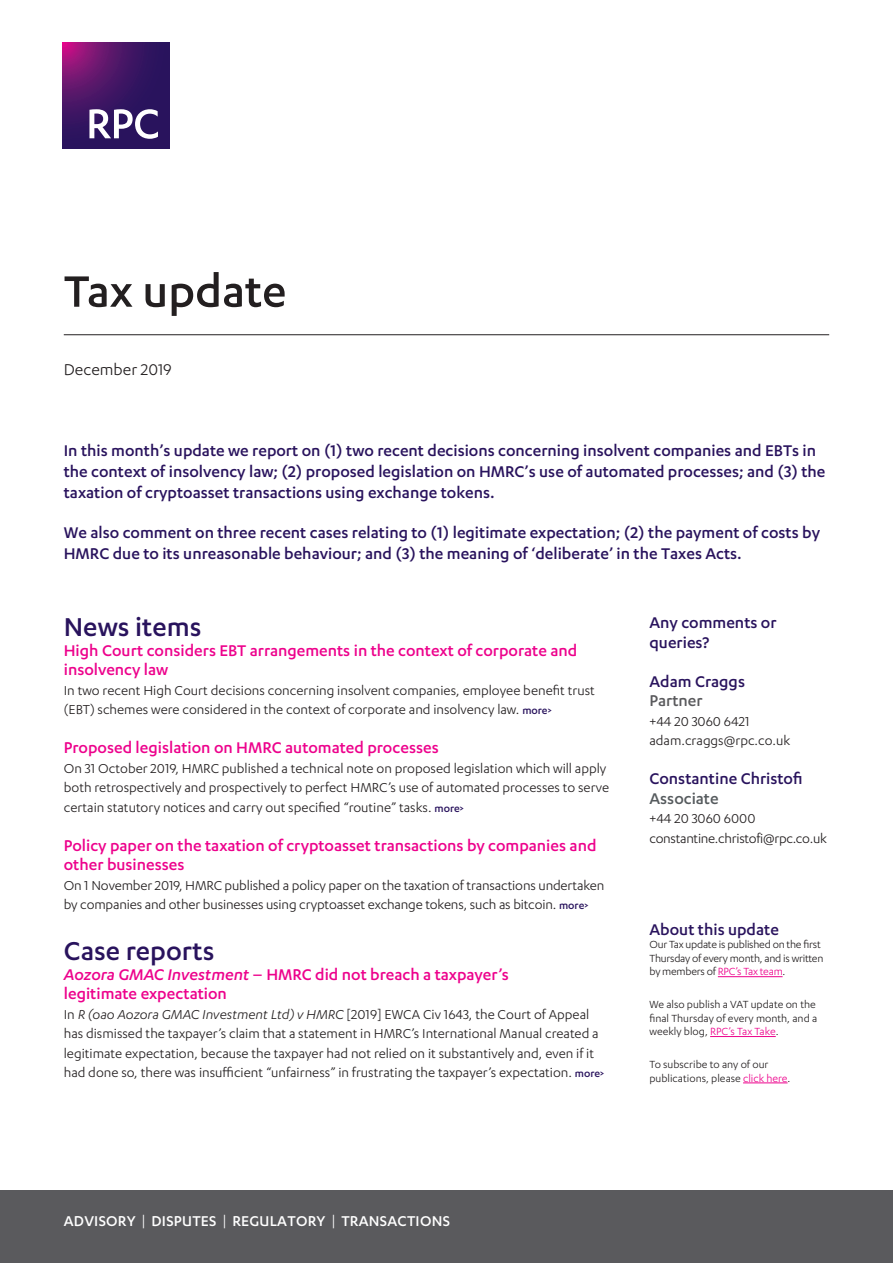
<style>
.page{position:relative;width:893px;height:1263px;background:#fff}
.page>*{position:absolute;margin:0;border:0;box-sizing:border-box;transform-origin:0 0}
.Main_cover_title__on{font:500 51px "Karbon";color:#231f20}
.Update_section_title{font:500 30px "Karbon";color:#29135d}
.Intro_text__12pt{font:500 18px/21px "Karbon";color:#29135d}
.Heading_2__pink{font:500 18px/19.5px "Karbon";color:#ed028c}
.Contacts_title{font:500 18px/19.5px "Karbon";color:#29135d}
.Contacts_Name{font:500 18px "Karbon";color:#29135d}
.Date_style{font:18px "Karbon";color:#231f20}
.NEW_Contacts_positio{font:500 18px "Karbon";color:#565b5e}
.Contacts_position{font:500 18px "Karbon";color:#5a5a5d}
.t1{font:500 16.5px "Karbon";letter-spacing:.015em;color:#fff}
.Body{font:15px/19.5px "Karbon";color:#231f20}
.Contacts_email_tel{font:15px "Karbon";color:#231f20}
.Contacts_email_tel-2{font:15px "Karbon";letter-spacing:-.02em;color:#231f20}
.Body-2{font:12px/13.5px "Karbon";letter-spacing:-.005em;color:#231f20}
.s1{font-weight:500;font-size:12px;color:#29135d}
.s2{font-style:italic}
.s3{color:#ed028c}
.s4{font-weight:400}
</style>
<div class="page">
<svg style="left:63px;top:43px;width:106px;height:106px;background:#461565"></svg>
<svg style="left:89px;top:109px;width:69px;height:30px"></svg>
<div style="left:0;top:1191px;width:893px;height:72px;background:#5a5a5d"></div>
<hr style="left:64px;top:334px;width:765px;height:1px;background:#231f20">
<hr style="left:718px;top:976px;width:65px;height:1px;background:#ed028c">
<hr style="left:710px;top:1036px;width:66px;height:1px;background:#ed028c">
<hr style="left:743px;top:1082px;width:45px;height:1px;background:#ed028c">
<p class="Main_cover_title__on" style="left:64px;top:263px;width:224px">Tax update</p>
<p class="Date_style" style="left:64px;top:360px;width:110px">December 2019</p>
<p class="Intro_text__12pt" style="left:64px;top:439px;width:763px">In this month’s update we report on (1) two recent decisions concerning insolvent companies and EBTs in the context of insolvency law; (2) proposed legislation on HMRC’s use of automated processes; and (3) the taxation of cryptoasset transactions using exchange tokens.</p>
<p class="Intro_text__12pt" style="left:64px;top:521px;width:758px">We also comment on three recent cases relating to (1) legitimate expectation; (2) the payment of costs by<br>HMRC due to its unreasonable behaviour; and (3) the meaning of ‘deliberate’ in the Taxes Acts.</p>
<p class="Update_section_title" style="left:64px;top:610px;width:139px">News items</p>
<p class="Heading_2__pink" style="left:64px;top:640px;width:515px">High Court considers EBT arrangements in the context of corporate and insolvency law</p>
<p class="Body" style="left:64px;top:680px;width:533px">In two recent High Court decisions concerning insolvent companies, employee benefit trust (EBT) schemes were considered in the context of corporate and insolvency law. <span class="s1">more&gt;</span></p>
<p class="Heading_2__pink" style="left:64px;top:737px;width:376px">Proposed legislation on HMRC automated processes</p>
<p class="Body" style="left:64px;top:758px;width:547px">On 31 October 2019, HMRC published a technical note on proposed legislation which will apply both retrospectively and prospectively to perfect HMRC’s use of automated processes to serve certain statutory notices and carry out specified “routine” tasks. <span class="s1">more&gt;</span></p>
<p class="Heading_2__pink" style="left:64px;top:835px;width:534px">Policy paper on the taxation of cryptoasset transactions by companies and other businesses</p>
<p class="Body" style="left:64px;top:875px;width:542px">On 1 November 2019, HMRC published a policy paper on the taxation of transactions undertaken by companies and other businesses using cryptoasset exchange tokens, such as bitcoin. <span class="s1">more&gt;</span></p>
<p class="Update_section_title" style="left:64px;top:934px;width:152px">Case reports</p>
<p class="Heading_2__pink" style="left:64px;top:964px;width:446px"><span class="s2">Aozora GMAC Investment</span> – HMRC did not breach a taxpayer’s legitimate expectation</p>
<p class="Body" style="left:64px;top:1004px;width:542px">In <span class="s2">R (oao Aozora GMAC Investment Ltd) v HMRC</span> [2019] EWCA Civ 1643, the Court of Appeal has dismissed the taxpayer’s claim that a statement in HMRC’s International Manual created a legitimate expectation, because the taxpayer had not relied on it substantively and, even if it had done so, there was insufficient “unfairness” in frustrating the taxpayer’s expectation. <span class="s1">more&gt;</span></p>
<p class="Contacts_title" style="left:649px;top:612px;width:129px">Any comments or queries?</p>
<p class="Contacts_Name" style="left:649px;top:671px;width:97px">Adam Craggs</p>
<p class="Contacts_position" style="left:649px;top:691px;width:55px">Partner</p>
<p class="Contacts_email_tel" style="left:649px;top:713px;width:102px">+44 20 3060 6421</p>
<p class="Contacts_email_tel" style="left:649px;top:732px;width:142px">adam.craggs@rpc.co.uk</p>
<p class="Contacts_Name" style="left:649px;top:768px;width:155px">Constantine Christofi</p>
<p class="NEW_Contacts_positio" style="left:649px;top:788px;width:71px">Associate</p>
<p class="Contacts_email_tel" style="left:649px;top:810px;width:108px">+44 20 3060 6000</p>
<p class="Contacts_email_tel-2" style="left:649px;top:830px;width:179px">constantine.christofi@rpc.co.uk</p>
<p class="Contacts_title" style="left:649px;top:919px;width:131px">About this update</p>
<p class="Body-2" style="left:649px;top:938px;width:175px">Our Tax update is published on the first<br>Thursday of every month, and is written by members of <span class="s3">RPC’s Tax team</span>.</p>
<p class="Body-2" style="left:649px;top:997px;width:169px;text-align:justify">We also publish a VAT update on the final Thursday of every month, and a weekly blog, <span class="s3">RPC’s Tax Take</span>.</p>
<p class="Body-2" style="left:649px;top:1057px;width:142px">To subscribe to any of our publications, please <span class="s3">click here</span>.</p>
<p class="t1" style="left:64px;top:1212px;width:388px">ADVISORY <span class="s4">|</span> DISPUTES <span class="s4">|</span> REGULATORY <span class="s4">|</span> TRANSACTIONS</p>
</div>
